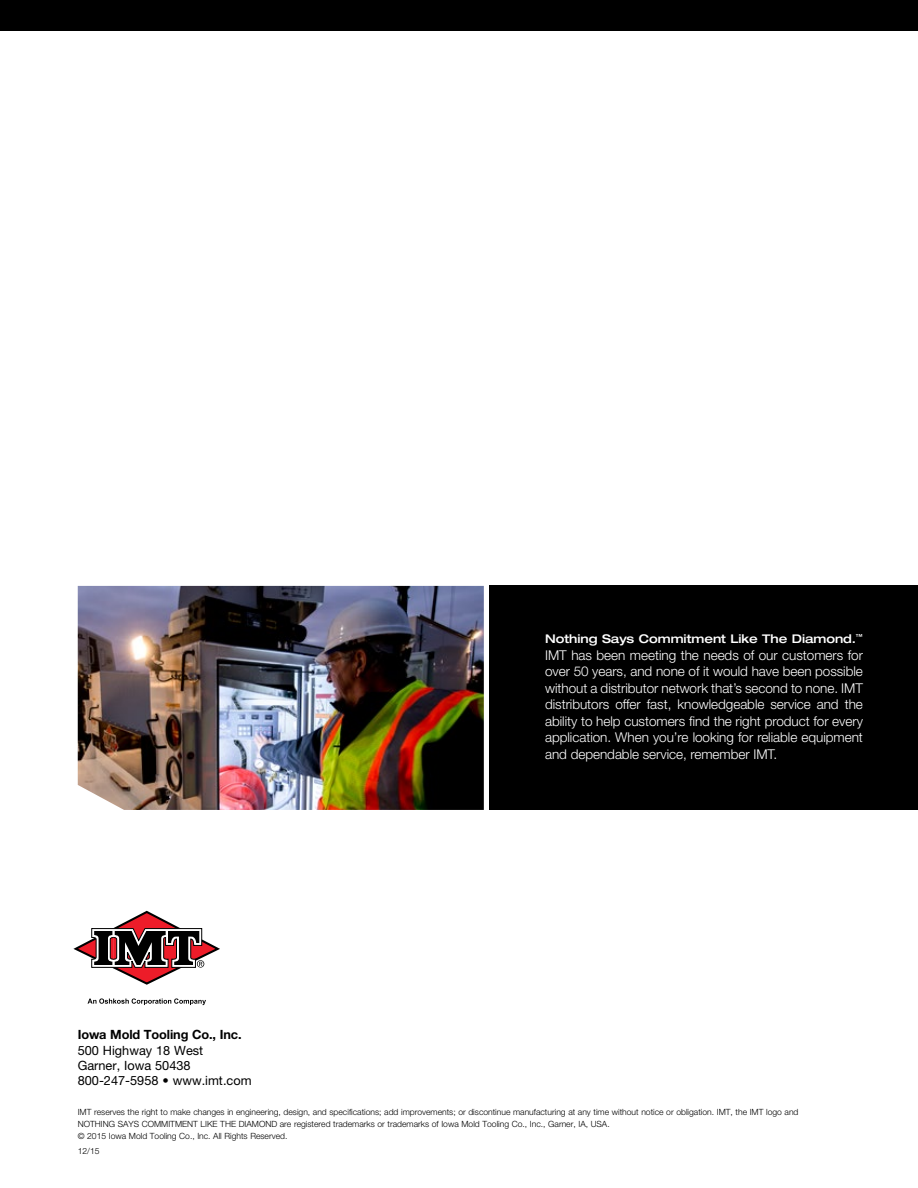
<style>
.page{position:relative;width:918px;height:1188px;background:#fff}
.page>*{position:absolute;margin:0;border:0;box-sizing:border-box;transform-origin:0 0}
.t1{font:300 13.5px/16.5px "Helvetica Neue";letter-spacing:-.005em;color:#fff;text-align:justify}
.t2{font:12.75px/15.3px "Helvetica Neue";color:#000}
.t3{font:700 12.75px "Helvetica Neue";letter-spacing:-.01em;color:#000}
.t4{font:500 expanded 12px "Helvetica Neue";letter-spacing:-.005em;color:#fff}
.t5{font:300 8.55px/12px "Helvetica Neue";color:#000}
</style>
<div class="page">
<div style="left:489px;top:586px;width:429px;height:224px;background:#000"></div>
<img style="left:78px;top:586px;width:406px;height:224px">
<svg style="left:73px;top:911px;width:147px;height:74px"></svg>
<svg style="left:88px;top:998px;width:118px;height:7px"></svg>
<div style="left:0;top:0;width:918px;height:30px;background:#000"></div>
<h2 class="t3" style="left:78px;top:1027px;width:165px">Iowa Mold Tooling Co., Inc.</h2>
<h2 class="t2" style="left:78px;top:1042px;width:175px">500 Highway 18 West<br>Garner, Iowa 50438<br>800-247-5958 • www.imt.com</h2>
<h3 class="t4" style="left:545px;top:631px;width:319px">Nothing Says Commitment Like The Diamond.<sup>™</sup></h3>
<p class="t1" style="left:545px;top:646px;width:319px">IMT has been meeting the needs of our customers for over 50 years, and none of it would have been possible without a distributor network that’s second to none. IMT distributors offer fast, knowledgeable service and the ability to help customers find the right product for every application. When you’re looking for reliable equipment and dependable service, remember IMT.</p>
<p class="t5" style="left:78px;top:1106px;width:722px">IMT reserves the right to make changes in engineering, design, and specifications; add improvements; or discontinue manufacturing at any time without notice or obligation. IMT, the IMT logo and<br>NOTHING SAYS COMMITMENT LIKE THE DIAMOND are registered trademarks or trademarks of Iowa Mold Tooling Co., Inc., Garner, IA, USA.<br>© 2015 Iowa Mold Tooling Co., Inc. All Rights Reserved.</p>
<p class="t5" style="left:78px;top:1145px;width:23px">12/15</p>
</div>
